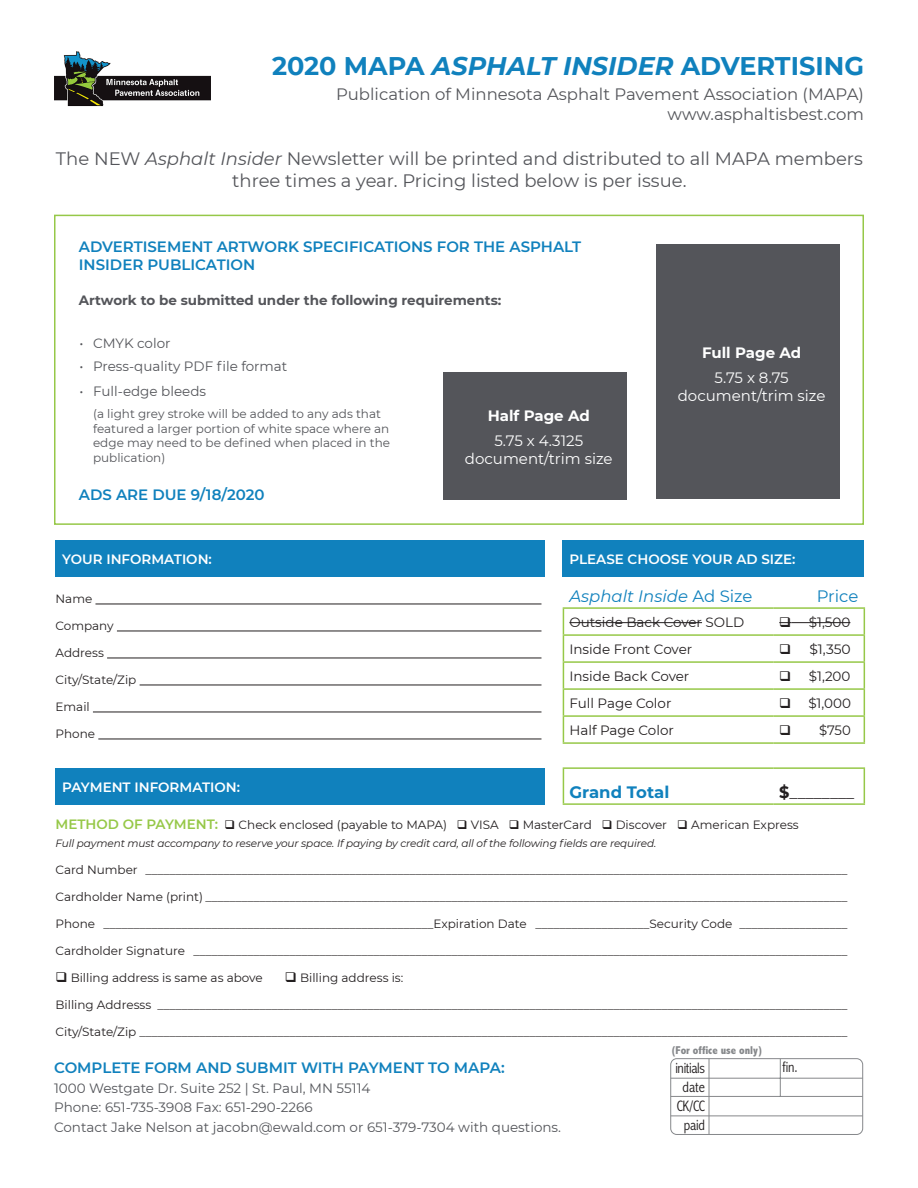
<style>
.page{position:relative;width:918px;height:1188px;background:#fff}
.page>*{position:absolute;margin:0;border:0;box-sizing:border-box;transform-origin:0 0}
.t1{font:700 25.5px "Montserrat";color:#1081bd}
.t2{font:18px/21.6px "Montserrat";color:#54555a;text-align:center}
.t3{font:16.5px "Montserrat";color:#54555a}
.t4{font:italic 16.5px "Montserrat";color:#1081bd}
.t5{font:700 16.5px "Montserrat";color:#1081bd}
.t6{font:16.5px "Montserrat";color:#231f20}
.t7{font:16.5px "Montserrat";letter-spacing:-.01em;color:#1081bd}
.t8{font:300 condensed 15.3px/19px "Abadi";letter-spacing:-.02em;color:#231f20;text-align:center}
.t9{font:600 15px/18px "Montserrat";color:#1081bd}
.t10{font:15px/18px "Montserrat";color:#fff;text-align:center}
.t11{font:700 15px "Montserrat";color:#fff}
.t12{font:13.5px "Montserrat";color:#54555a}
.t13{font:13.5px "Montserrat";color:#231f20}
.t14{font:600 13.5px "Montserrat";color:#fff}
.t15{font:700 13.5px "Montserrat";color:#54555a}
.t16{font:12px "Montserrat";color:#231f20}
.t17{font:12px/14.4px "Montserrat";color:#54555a}
.t18{font:800 condensed 11.4px "Abadi";color:#86888b}
.t19{font:italic 10.5px "Montserrat";letter-spacing:-.01em;color:#231f20}
.s1{font-style:italic}
.s2{font-style:normal}
.s3{font-weight:700}
.s4{font-weight:600;font-size:13.5px;color:#96c848}
</style>
<div class="page">
<div style="left:54px;top:215px;width:810px;height:310px;border:2px solid #96c848"></div>
<hr style="left:671px;top:1078px;width:192px;height:1px;background:#86888b">
<hr style="left:671px;top:1096px;width:192px;height:1px;background:#86888b">
<hr style="left:671px;top:1116px;width:192px;height:1px;background:#86888b">
<hr style="left:780px;top:1059px;width:1px;height:38px;background:#86888b">
<hr style="left:709px;top:1059px;width:1px;height:75px;background:#86888b">
<div style="left:670px;top:1058px;width:193px;height:77px;border:1px solid #86888b;border-radius:6px"></div>
<img style="left:54px;top:51px;width:156px;height:56px">
<div style="left:656px;top:245px;width:184px;height:254px;background:#54555a"></div>
<div style="left:443px;top:372px;width:184px;height:127px;background:#54555a"></div>
<div style="left:563px;top:540px;width:301px;height:37px;background:#1081bd"></div>
<div style="left:56px;top:540px;width:489px;height:37px;background:#1081bd"></div>
<div style="left:56px;top:768px;width:489px;height:37px;background:#1081bd"></div>
<hr style="left:563px;top:634px;width:210px;height:2px;background:#96c848">
<hr style="left:773px;top:634px;width:92px;height:2px;background:#96c848">
<hr style="left:563px;top:661px;width:210px;height:2px;background:#96c848">
<hr style="left:773px;top:661px;width:92px;height:2px;background:#96c848">
<hr style="left:563px;top:688px;width:210px;height:2px;background:#96c848">
<hr style="left:773px;top:688px;width:92px;height:2px;background:#96c848">
<hr style="left:563px;top:715px;width:210px;height:2px;background:#96c848">
<svg style="left:563px;top:609px;width:1px;height:133px"></svg>
<hr style="left:773px;top:715px;width:92px;height:2px;background:#96c848">
<svg style="left:864px;top:609px;width:1px;height:133px"></svg>
<hr style="left:563px;top:742px;width:210px;height:2px;background:#96c848">
<hr style="left:773px;top:742px;width:92px;height:2px;background:#96c848">
<hr style="left:563px;top:767px;width:210px;height:2px;background:#96c848">
<hr style="left:563px;top:769px;width:1px;height:34px;background:#96c848">
<hr style="left:773px;top:767px;width:92px;height:2px;background:#96c848">
<hr style="left:864px;top:769px;width:1px;height:34px;background:#96c848">
<hr style="left:563px;top:803px;width:210px;height:2px;background:#96c848">
<hr style="left:773px;top:803px;width:92px;height:2px;background:#96c848">
<hr style="left:563px;top:607px;width:210px;height:2px;background:#96c848">
<hr style="left:773px;top:607px;width:92px;height:2px;background:#96c848">
<hr style="left:569px;top:622px;width:133px;height:1px;background:#231f20">
<svg style="left:779px;top:622px;width:12px;height:1px"></svg>
<hr style="left:791px;top:622px;width:59px;height:1px;background:#231f20">
<hr style="left:95px;top:604px;width:446px;height:1px;background:#231f20">
<hr style="left:117px;top:631px;width:424px;height:1px;background:#231f20">
<hr style="left:107px;top:658px;width:434px;height:1px;background:#231f20">
<hr style="left:140px;top:685px;width:402px;height:1px;background:#231f20">
<hr style="left:93px;top:712px;width:448px;height:1px;background:#231f20">
<hr style="left:98px;top:739px;width:443px;height:1px;background:#231f20">
<p class="t1" style="left:272px;top:48px;width:593px">2020 MAPA <span class="s1">ASPHALT INSIDER</span> ADVERTISING</p>
<p class="t3" style="left:336px;top:83px;width:529px">Publication of Minnesota Asphalt Pavement Association (MAPA)</p>
<p class="t3" style="left:668px;top:103px;width:198px">www.asphaltisbest.com</p>
<p class="t2" style="left:56px;top:147px;width:808px">The NEW <span class="s1">Asphalt Insider</span> Newsletter will be printed and distributed to all MAPA members three times a year. Pricing listed below is per issue.</p>
<p class="t9" style="left:79px;top:237px;width:504px">ADVERTISEMENT ARTWORK SPECIFICATIONS FOR THE ASPHALT<br>INSIDER PUBLICATION</p>
<p class="t15" style="left:79px;top:290px;width:424px">Artwork to be submitted under the following requirements:</p>
<p class="t12" style="left:80px;top:334px;width:93px">• CMYK color</p>
<p class="t12" style="left:80px;top:357px;width:209px">• Press-quality PDF file format</p>
<p class="t12" style="left:80px;top:382px;width:128px">• Full-edge bleeds</p>
<p class="t17" style="left:93px;top:406px;width:299px">(a light grey stroke will be added to any ads that featured a larger portion of white space where an edge may need to be defined when placed in the publication)</p>
<p class="t9" style="left:79px;top:485px;width:187px">ADS ARE DUE 9/18/2020</p>
<p class="t11" style="left:488px;top:405px;width:104px">Half Page Ad</p>
<p class="t10" style="left:465px;top:431px;width:149px">5.75 x 4.3125 document/trim size</p>
<p class="t11" style="left:702px;top:342px;width:101px">Full Page Ad</p>
<p class="t10" style="left:678px;top:368px;width:149px">5.75 x 8.75 document/trim size</p>
<p class="t14" style="left:62px;top:549px;width:151px">YOUR INFORMATION:</p>
<p class="t14" style="left:569px;top:549px;width:228px">PLEASE CHOOSE YOUR AD SIZE:</p>
<p class="t16" style="left:56px;top:591px;width:38px">Name</p>
<p class="t16" style="left:56px;top:618px;width:60px">Company</p>
<p class="t16" style="left:56px;top:645px;width:50px">Address</p>
<p class="t16" style="left:56px;top:672px;width:82px">City/State/Zip</p>
<p class="t16" style="left:56px;top:699px;width:36px">Email</p>
<p class="t16" style="left:56px;top:726px;width:41px">Phone</p>
<p class="t14" style="left:62px;top:777px;width:179px">PAYMENT INFORMATION:</p>
<p class="t4" style="left:569px;top:585px;width:185px">Asphalt Inside <span class="s2">Ad Size</span></p>
<p class="t7" style="left:817px;top:585px;width:43px">Price</p>
<p class="t13" style="left:569px;top:613px;width:176px">Outside Back Cover SOLD</p>
<p class="t13" style="left:779px;top:613px;width:73px">❑ $1,500</p>
<p class="t13" style="left:569px;top:640px;width:124px">Inside Front Cover</p>
<p class="t13" style="left:779px;top:640px;width:73px">❑ $1,350</p>
<p class="t13" style="left:569px;top:667px;width:121px">Inside Back Cover</p>
<p class="t13" style="left:779px;top:667px;width:73px">❑ $1,200</p>
<p class="t13" style="left:569px;top:694px;width:103px">Full Page Color</p>
<p class="t13" style="left:779px;top:694px;width:73px">❑ $1,000</p>
<p class="t13" style="left:569px;top:721px;width:106px">Half Page Color</p>
<p class="t13" style="left:779px;top:721px;width:73px">❑ $750</p>
<p class="t5" style="left:569px;top:780px;width:101px">Grand Total</p>
<p class="t6" style="left:779px;top:781px;width:76px"><span class="s3">$</span>________</p>
<p class="t16" style="left:56px;top:816px;width:745px"><span class="s4">METHOD OF PAYMENT:</span> ❑ Check enclosed (payable to MAPA) ❑ VISA ❑ MasterCard ❑ Discover ❑ American Express</p>
<p class="t19" style="left:56px;top:836px;width:602px">Full payment must accompany to reserve your space. If paying by credit card, all of the following fields are required.</p>
<p class="t16" style="left:56px;top:861px;width:793px">Card Number _____________________________________________________________________________________________________________________</p>
<p class="t16" style="left:56px;top:888px;width:793px">Cardholder Name (print) ___________________________________________________________________________________________________________</p>
<p class="t16" style="left:56px;top:915px;width:793px">Phone _______________________________________________________Expiration Date ___________________Security Code __________________</p>
<p class="t16" style="left:56px;top:942px;width:793px">Cardholder Signature _____________________________________________________________________________________________________________</p>
<p class="t16" style="left:56px;top:969px;width:209px">❑ Billing address is same as above</p>
<p class="t16" style="left:285px;top:969px;width:120px">❑ Billing address is:</p>
<p class="t16" style="left:56px;top:996px;width:793px">Billing Addresss ___________________________________________________________________________________________________________________</p>
<p class="t16" style="left:56px;top:1023px;width:793px">City/State/Zip ______________________________________________________________________________________________________________________</p>
<p class="t9" style="left:54px;top:1058px;width:452px">COMPLETE FORM AND SUBMIT WITH PAYMENT TO MAPA:</p>
<p class="t12" style="left:54px;top:1079px;width:318px">1000 Westgate Dr. Suite 252 | St. Paul, MN 55114</p>
<p class="t12" style="left:54px;top:1098px;width:260px">Phone: 651-735-3908 Fax: 651-290-2266</p>
<p class="t12" style="left:54px;top:1118px;width:509px">Contact Jake Nelson at jacobn@ewald.com or 651-379-7304 with questions.</p>
<p class="t18" style="left:671px;top:1043px;width:94px">(For office use only)</p>
<p class="t8" style="left:675px;top:1058px;width:31px">initials date<br>CK/CC paid</p>
<p class="t8" style="left:783px;top:1057px;width:17px">fin.</p>
</div>
